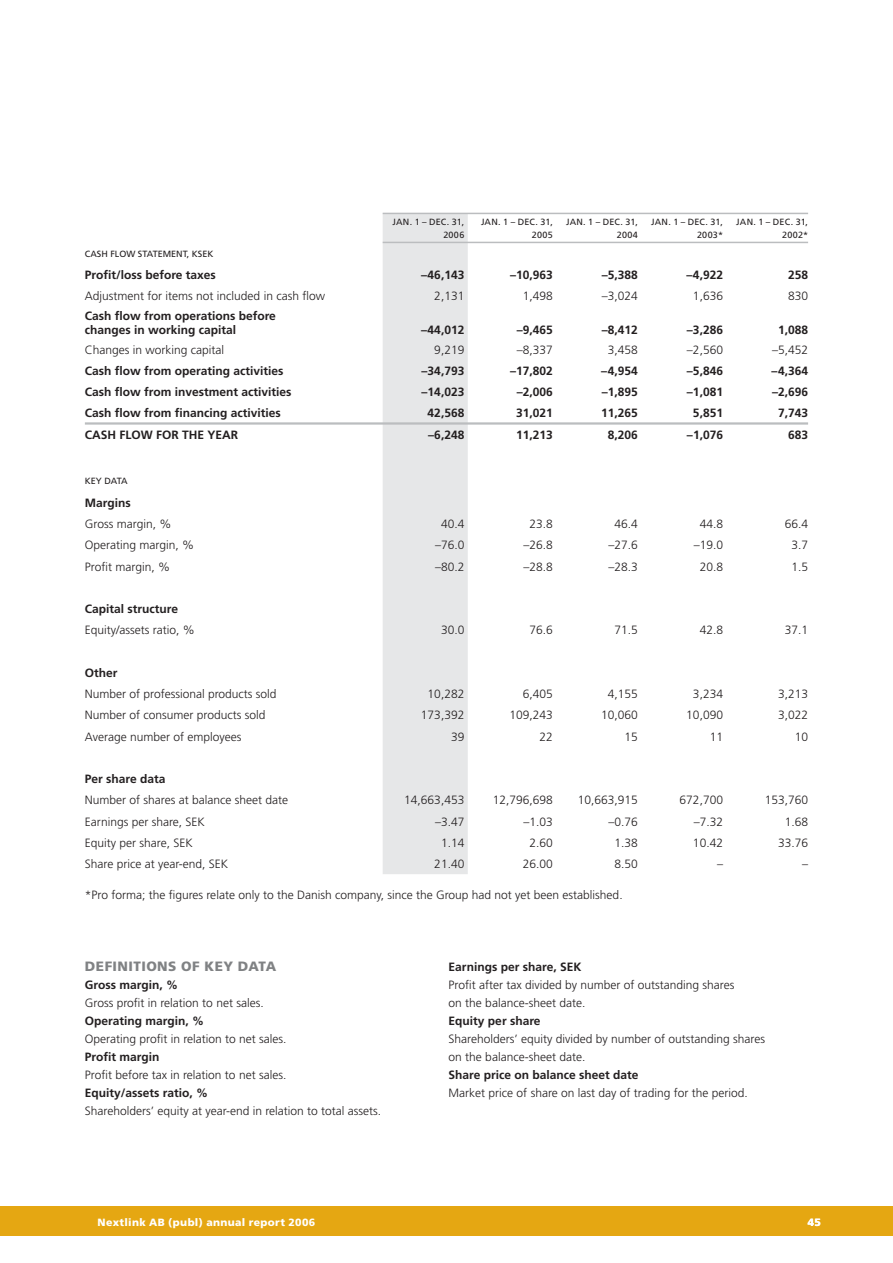
<style>
.page{position:relative;width:893px;height:1263px;background:#fff}
.page>*{position:absolute;margin:0;border:0;box-sizing:border-box;transform-origin:0 0}
.t1{font:900 13.5px "Frutiger";letter-spacing:.035em;color:#808284}
.t2{font:300 12px/18px "Frutiger";color:#231f20}
.t3{font:700 12px/14.4px "Frutiger";color:#231f20}
.t4{font:900 10.5px "Frutiger";letter-spacing:.035em;color:#fff}
.t5{font:9px/13.5px "Frutiger";letter-spacing:.01em;color:#231f20;text-align:right}
</style>
<div class="page">
<div style="left:0;top:1206px;width:892px;height:30px;background:#e5a712"></div>
<div style="left:382px;top:214px;width:86px;height:660px;background:#e6e7e8"></div>
<hr style="left:382px;top:242px;width:171px;height:1px;background:#bbbdbf">
<hr style="left:638px;top:213px;width:170px;height:1px;background:#bbbdbf">
<hr style="left:553px;top:242px;width:170px;height:1px;background:#bbbdbf">
<hr style="left:723px;top:242px;width:85px;height:1px;background:#bbbdbf">
<hr style="left:85px;top:422px;width:638px;height:3px;background:#bbbdbf">
<hr style="left:723px;top:422px;width:85px;height:3px;background:#bbbdbf">
<hr style="left:382px;top:213px;width:171px;height:1px;background:#bbbdbf">
<hr style="left:553px;top:213px;width:85px;height:1px;background:#bbbdbf">
<p class="t5" style="left:392px;top:216px;width:73px">JAN. 1 – DEC. 31,<br>2006</p>
<p class="t5" style="left:481px;top:216px;width:73px">JAN. 1 – DEC. 31,<br>2005</p>
<p class="t5" style="left:566px;top:216px;width:73px">JAN. 1 – DEC. 31,<br>2004</p>
<p class="t5" style="left:651px;top:216px;width:73px">JAN. 1 – DEC. 31,<br>2003*</p>
<p class="t5" style="left:736px;top:216px;width:73px">JAN. 1 – DEC. 31,<br>2002*</p>
<p class="t5" style="left:85px;top:247px;width:130px">CASH FLOW STATEMENT, KSEK</p>
<p class="t3" style="left:85px;top:269px;width:132px">Profit/loss before taxes</p>
<p class="t3" style="left:421px;top:269px;width:45px">–46,143</p>
<p class="t3" style="left:510px;top:269px;width:44px">–10,963</p>
<p class="t3" style="left:602px;top:269px;width:38px">–5,388</p>
<p class="t3" style="left:686px;top:269px;width:38px">–4,922</p>
<p class="t3" style="left:788px;top:268px;width:22px">258</p>
<p class="t2" style="left:85px;top:288px;width:242px">Adjustment for items not included in cash flow</p>
<p class="t2" style="left:434px;top:288px;width:32px">2,131</p>
<p class="t2" style="left:523px;top:288px;width:32px">1,498</p>
<p class="t2" style="left:602px;top:288px;width:38px">–3,024</p>
<p class="t2" style="left:693px;top:288px;width:32px">1,636</p>
<p class="t2" style="left:788px;top:288px;width:22px">830</p>
<p class="t3" style="left:85px;top:309px;width:192px">Cash flow from operations before changes in working capital</p>
<p class="t3" style="left:421px;top:324px;width:45px">–44,012</p>
<p class="t3" style="left:517px;top:324px;width:38px">–9,465</p>
<p class="t3" style="left:602px;top:324px;width:38px">–8,412</p>
<p class="t3" style="left:687px;top:324px;width:38px">–3,286</p>
<p class="t3" style="left:778px;top:324px;width:32px">1,088</p>
<p class="t2" style="left:85px;top:342px;width:141px">Changes in working capital</p>
<p class="t2" style="left:434px;top:342px;width:32px">9,219</p>
<p class="t2" style="left:517px;top:342px;width:38px">–8,337</p>
<p class="t2" style="left:608px;top:342px;width:32px">3,458</p>
<p class="t2" style="left:687px;top:342px;width:38px">–2,560</p>
<p class="t2" style="left:772px;top:342px;width:38px">–5,452</p>
<p class="t3" style="left:85px;top:365px;width:200px">Cash flow from operating activities</p>
<p class="t3" style="left:421px;top:365px;width:44px">–34,793</p>
<p class="t3" style="left:510px;top:365px;width:44px">–17,802</p>
<p class="t3" style="left:601px;top:365px;width:38px">–4,954</p>
<p class="t3" style="left:687px;top:365px;width:38px">–5,846</p>
<p class="t3" style="left:771px;top:365px;width:38px">–4,364</p>
<p class="t3" style="left:85px;top:386px;width:208px">Cash flow from investment activities</p>
<p class="t3" style="left:421px;top:386px;width:44px">–14,023</p>
<p class="t3" style="left:517px;top:386px;width:38px">–2,006</p>
<p class="t3" style="left:602px;top:386px;width:38px">–1,895</p>
<p class="t3" style="left:687px;top:386px;width:38px">–1,081</p>
<p class="t3" style="left:772px;top:386px;width:38px">–2,696</p>
<p class="t3" style="left:85px;top:407px;width:197px">Cash flow from financing activities</p>
<p class="t3" style="left:427px;top:407px;width:38px">42,568</p>
<p class="t3" style="left:516px;top:407px;width:38px">31,021</p>
<p class="t3" style="left:601px;top:407px;width:38px">11,265</p>
<p class="t3" style="left:693px;top:407px;width:32px">5,851</p>
<p class="t3" style="left:778px;top:407px;width:32px">7,743</p>
<p class="t3" style="left:85px;top:429px;width:155px">CASH FLOW FOR THE YEAR</p>
<p class="t3" style="left:428px;top:429px;width:38px">–6,248</p>
<p class="t3" style="left:516px;top:429px;width:38px">11,213</p>
<p class="t3" style="left:608px;top:429px;width:32px">8,206</p>
<p class="t3" style="left:687px;top:429px;width:38px">–1,076</p>
<p class="t3" style="left:788px;top:429px;width:22px">683</p>
<p class="t5" style="left:85px;top:475px;width:44px">KEY DATA</p>
<p class="t3" style="left:85px;top:496px;width:47px">Margins</p>
<p class="t2" style="left:85px;top:516px;width:88px">Gross margin, %</p>
<p class="t2" style="left:441px;top:516px;width:25px">40.4</p>
<p class="t2" style="left:529px;top:516px;width:25px">23.8</p>
<p class="t2" style="left:614px;top:516px;width:25px">46.4</p>
<p class="t2" style="left:699px;top:516px;width:25px">44.8</p>
<p class="t2" style="left:784px;top:516px;width:25px">66.4</p>
<p class="t2" style="left:85px;top:537px;width:111px">Operating margin, %</p>
<p class="t2" style="left:435px;top:537px;width:31px">–76.0</p>
<p class="t2" style="left:523px;top:537px;width:31px">–26.8</p>
<p class="t2" style="left:608px;top:537px;width:31px">–27.6</p>
<p class="t2" style="left:693px;top:537px;width:31px">–19.0</p>
<p class="t2" style="left:791px;top:537px;width:18px">3.7</p>
<p class="t2" style="left:85px;top:558px;width:87px">Profit margin, %</p>
<p class="t2" style="left:435px;top:558px;width:31px">–80.2</p>
<p class="t2" style="left:523px;top:558px;width:31px">–28.8</p>
<p class="t2" style="left:608px;top:558px;width:31px">–28.3</p>
<p class="t2" style="left:699px;top:558px;width:25px">20.8</p>
<p class="t2" style="left:791px;top:558px;width:18px">1.5</p>
<p class="t3" style="left:85px;top:603px;width:95px">Capital structure</p>
<p class="t2" style="left:85px;top:622px;width:112px">Equity/assets ratio, %</p>
<p class="t2" style="left:441px;top:622px;width:25px">30.0</p>
<p class="t2" style="left:529px;top:622px;width:25px">76.6</p>
<p class="t2" style="left:614px;top:622px;width:25px">71.5</p>
<p class="t2" style="left:699px;top:622px;width:25px">42.8</p>
<p class="t2" style="left:784px;top:622px;width:25px">37.1</p>
<p class="t3" style="left:85px;top:666px;width:34px">Other</p>
<p class="t2" style="left:85px;top:686px;width:193px">Number of professional products sold</p>
<p class="t2" style="left:427px;top:686px;width:38px">10,282</p>
<p class="t2" style="left:523px;top:686px;width:32px">6,405</p>
<p class="t2" style="left:608px;top:686px;width:32px">4,155</p>
<p class="t2" style="left:693px;top:686px;width:32px">3,234</p>
<p class="t2" style="left:778px;top:686px;width:32px">3,213</p>
<p class="t2" style="left:85px;top:707px;width:182px">Number of consumer products sold</p>
<p class="t2" style="left:421px;top:707px;width:45px">173,392</p>
<p class="t2" style="left:509px;top:707px;width:45px">109,243</p>
<p class="t2" style="left:601px;top:707px;width:38px">10,060</p>
<p class="t2" style="left:686px;top:707px;width:38px">10,090</p>
<p class="t2" style="left:778px;top:707px;width:32px">3,022</p>
<p class="t2" style="left:85px;top:728px;width:158px">Average number of employees</p>
<p class="t2" style="left:451px;top:728px;width:15px">39</p>
<p class="t2" style="left:539px;top:728px;width:15px">22</p>
<p class="t2" style="left:624px;top:728px;width:15px">15</p>
<p class="t2" style="left:709px;top:728px;width:15px">11</p>
<p class="t2" style="left:794px;top:728px;width:15px">10</p>
<p class="t3" style="left:85px;top:773px;width:82px">Per share data</p>
<p class="t2" style="left:85px;top:792px;width:205px">Number of shares at balance sheet date</p>
<p class="t2" style="left:404px;top:792px;width:62px">14,663,453</p>
<p class="t2" style="left:493px;top:792px;width:62px">12,796,698</p>
<p class="t2" style="left:578px;top:792px;width:62px">10,663,915</p>
<p class="t2" style="left:679px;top:792px;width:45px">672,700</p>
<p class="t2" style="left:764px;top:792px;width:45px">153,760</p>
<p class="t2" style="left:85px;top:814px;width:122px">Earnings per share, SEK</p>
<p class="t2" style="left:435px;top:814px;width:31px">–3.47</p>
<p class="t2" style="left:523px;top:814px;width:31px">–1.03</p>
<p class="t2" style="left:608px;top:814px;width:31px">–0.76</p>
<p class="t2" style="left:693px;top:814px;width:31px">–7.32</p>
<p class="t2" style="left:784px;top:814px;width:25px">1.68</p>
<p class="t2" style="left:85px;top:835px;width:109px">Equity per share, SEK</p>
<p class="t2" style="left:441px;top:835px;width:25px">1.14</p>
<p class="t2" style="left:529px;top:835px;width:25px">2.60</p>
<p class="t2" style="left:614px;top:835px;width:25px">1.38</p>
<p class="t2" style="left:693px;top:835px;width:32px">10.42</p>
<p class="t2" style="left:778px;top:835px;width:32px">33.76</p>
<p class="t2" style="left:85px;top:856px;width:145px">Share price at year-end, SEK</p>
<p class="t2" style="left:434px;top:856px;width:32px">21.40</p>
<p class="t2" style="left:523px;top:856px;width:32px">26.00</p>
<p class="t2" style="left:614px;top:856px;width:25px">8.50</p>
<p class="t2" style="left:717px;top:856px;width:7px">–</p>
<p class="t2" style="left:802px;top:856px;width:7px">–</p>
<p class="t2" style="left:85px;top:886px;width:539px">*Pro forma; the figures relate only to the Danish company, since the Group had not yet been established.</p>
<p class="t1" style="left:85px;top:961px;width:193px">DEFINITIONS OF KEY DATA</p>
<p class="t3" style="left:85px;top:978px;width:95px">Gross margin, %</p>
<p class="t2" style="left:85px;top:994px;width:180px">Gross profit in relation to net sales.</p>
<p class="t3" style="left:85px;top:1014px;width:121px">Operating margin, %</p>
<p class="t2" style="left:85px;top:1030px;width:203px">Operating profit in relation to net sales.</p>
<p class="t3" style="left:85px;top:1050px;width:76px">Profit margin</p>
<p class="t2" style="left:85px;top:1066px;width:203px">Profit before tax in relation to net sales.</p>
<p class="t3" style="left:85px;top:1086px;width:125px">Equity/assets ratio, %</p>
<p class="t2" style="left:85px;top:1102px;width:298px">Shareholders’ equity at year-end in relation to total assets.</p>
<p class="t3" style="left:448px;top:960px;width:134px">Earnings per share, SEK</p>
<p class="t2" style="left:448px;top:976px;width:287px">Profit after tax divided by number of outstanding shares on the balance-sheet date.</p>
<p class="t3" style="left:448px;top:1014px;width:93px">Equity per share</p>
<p class="t2" style="left:448px;top:1030px;width:318px">Shareholders’ equity divided by number of outstanding shares on the balance-sheet date.</p>
<p class="t3" style="left:448px;top:1068px;width:191px">Share price on balance sheet date</p>
<p class="t2" style="left:448px;top:1084px;width:301px">Market price of share on last day of trading for the period.</p>
<p class="t4" style="left:98px;top:1218px;width:219px">Nextlink AB (publ) annual report 2006</p>
<p class="t4" style="left:807px;top:1218px;width:15px">45</p>
</div>
